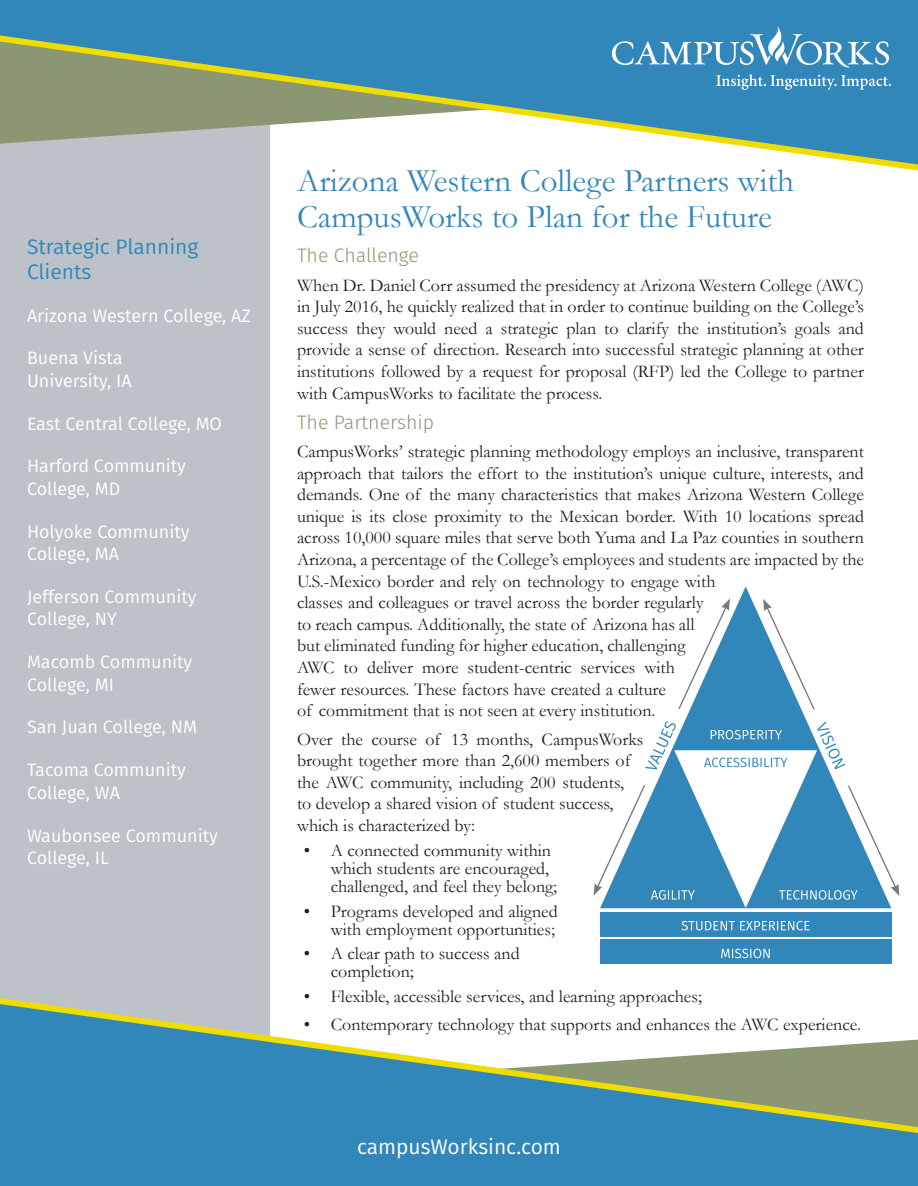
<style>
.page{position:relative;width:918px;height:1186px;background:#fff}
.page>*{position:absolute;margin:0;border:0;box-sizing:border-box;transform-origin:0 0}
.t1{font:33px/36px "Garamond";color:#3287ba}
.t2{font:21px/25.2px "Fira Sans";color:#3287ba}
.t3{font:21px "Fira Sans";color:#fff}
.t4{font:300 19.5px "Fira Sans";color:#8a9772}
.t5{font:18px/21.6px "Garamond";color:#231f20}
.t6{font:18px/22.5px "Fira Sans";color:#fff}
</style>
<div class="page">
<div style="left:0;top:0;width:270px;height:1186px;background:#bcc2c7"></div>
<svg style="left:0;top:998px;width:918px;height:188px"></svg>
<svg style="left:0;top:0;width:918px;height:171px"></svg>
<svg style="left:612px;top:26px;width:277px;height:42px"></svg>
<svg style="left:716px;top:74px;width:175px;height:16px"></svg>
<svg style="left:600px;top:586px;width:291px;height:322px"></svg>
<svg style="left:645px;top:721px;width:31px;height:48px"></svg>
<svg style="left:817px;top:721px;width:28px;height:48px"></svg>
<svg style="left:677px;top:598px;width:53px;height:113px"></svg>
<svg style="left:763px;top:599px;width:53px;height:112px"></svg>
<div style="left:600px;top:939px;width:291px;height:25px;background:#3287ba"></div>
<svg style="left:721px;top:949px;width:49px;height:9px"></svg>
<div style="left:600px;top:912px;width:291px;height:24px;background:#3287ba"></div>
<svg style="left:682px;top:921px;width:128px;height:9px"></svg>
<svg style="left:594px;top:783px;width:101px;height:117px"></svg>
<svg style="left:779px;top:784px;width:120px;height:116px"></svg>
<svg style="left:711px;top:730px;width:71px;height:9px"></svg>
<svg style="left:704px;top:758px;width:83px;height:9px"></svg>
<p class="t2" style="left:27px;top:233px;width:173px">Strategic Planning<br>Clients</p>
<p class="t6" style="left:27px;top:304px;width:225px">Arizona Western College, AZ</p>
<p class="t6" style="left:27px;top:346px;width:106px">Buena Vista<br>University, IA</p>
<p class="t6" style="left:27px;top:412px;width:196px">East Central College, MO</p>
<p class="t6" style="left:27px;top:454px;width:161px">Harford Community<br>College, MD</p>
<p class="t6" style="left:27px;top:520px;width:164px">Holyoke Community<br>College, MA</p>
<p class="t6" style="left:27px;top:585px;width:171px">Jefferson Community<br>College, NY</p>
<p class="t6" style="left:27px;top:650px;width:167px">Macomb Community<br>College, MI</p>
<p class="t6" style="left:27px;top:715px;width:172px">San Juan College, NM</p>
<p class="t6" style="left:27px;top:758px;width:160px">Tacoma Community<br>College, WA</p>
<p class="t6" style="left:27px;top:823px;width:192px">Waubonsee Community<br>College, IL</p>
<p class="t1" style="left:297px;top:162px;width:498px">Arizona Western College Partners with<br>CampusWorks to Plan for the Future</p>
<p class="t4" style="left:297px;top:242px;width:123px">The Challenge</p>
<p class="t5" style="left:297px;top:274px;width:569px;text-align:justify">When Dr. Daniel Corr assumed the presidency at Arizona Western College (AWC) in July 2016, he quickly realized that in order to continue building on the College’s success they would need a strategic plan to clarify the institution’s goals and provide a sense of direction. Research into successful strategic planning at other institutions followed by a request for proposal (RFP) led the College to partner with CampusWorks to facilitate the process.</p>
<p class="t4" style="left:297px;top:408px;width:139px">The Partnership</p>
<p class="t5" style="left:297px;top:440px;width:569px">CampusWorks’ strategic planning methodology employs an inclusive, transparent approach that tailors the effort to the institution’s unique culture, interests, and demands. One of the many characteristics that makes Arizona Western College unique is its close proximity to the Mexican border. With 10 locations spread across 10,000 square miles that serve both Yuma and La Paz counties in southern Arizona, a percentage of the College’s employees and students are impacted by the U.S.-Mexico border and rely on technology to engage with<br>classes and colleagues or travel across the border regularly<br>to reach campus. Additionally, the state of Arizona has all<br>but eliminated funding for higher education, challenging<br>AWC to deliver more student-centric services with<br>fewer resources. These factors have created a culture<br>of commitment that is not seen at every institution.</p>
<p class="t5" style="left:297px;top:728px;width:348px">Over the course of 13 months, CampusWorks brought together more than 2,600 members of the AWC community, including 200 students,<br>to develop a shared vision of student success, which is characterized by:</p>
<p class="t5" style="left:331px;top:841px;width:228px;line-height:18px;text-indent:-27px">• A connected community within which students are encouraged, challenged, and feel they belong;</p>
<p class="t5" style="left:304px;top:901px;width:255px;line-height:18px;text-align:right">• Programs developed and aligned with employment opportunities;</p>
<p class="t5" style="left:331px;top:944px;width:191px;line-height:18px;text-indent:-27px">• A clear path to success and completion;</p>
<p class="t5" style="left:304px;top:985px;width:400px">• Flexible, accessible services, and learning approaches;</p>
<p class="t5" style="left:304px;top:1013px;width:559px">• Contemporary technology that supports and enhances the AWC experience.</p>
<p class="t3" style="left:357px;top:1130px;width:205px">campusWorksinc.com</p>
</div>
